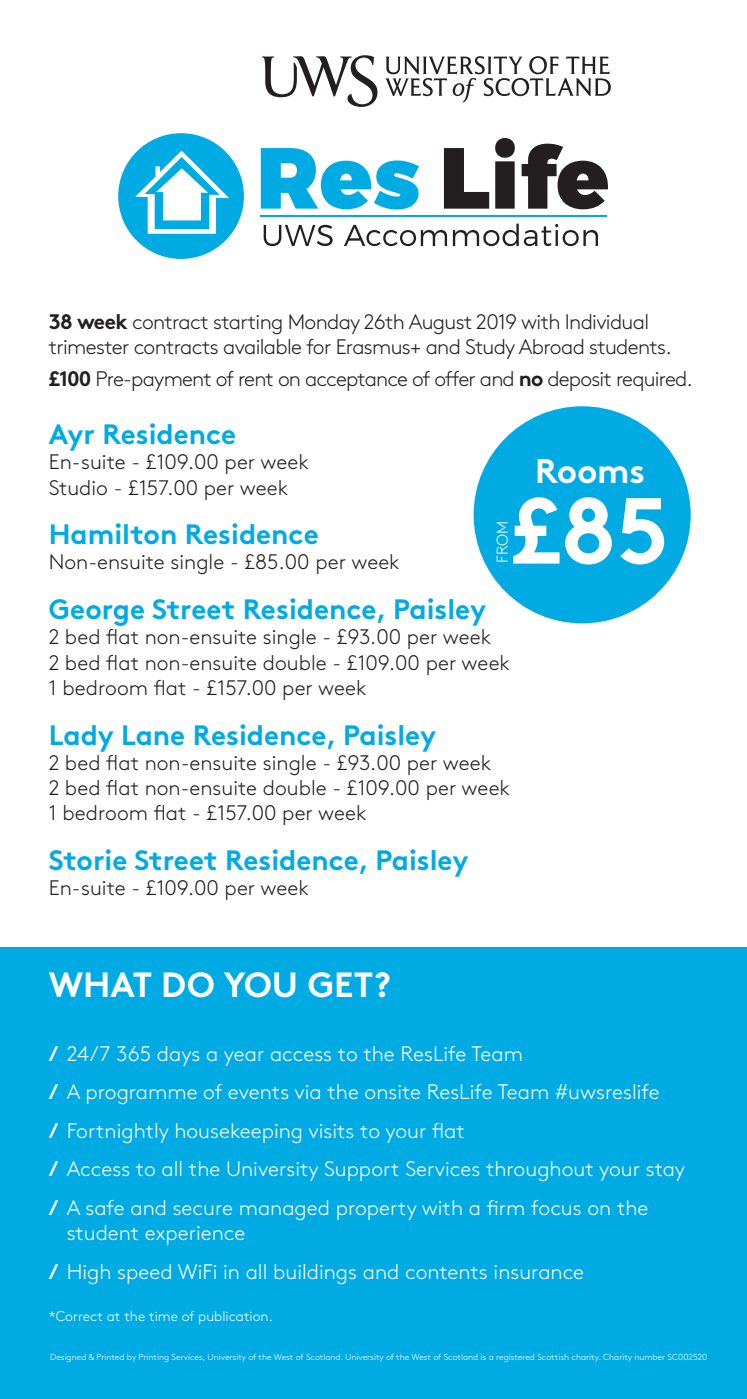
<style>
.page{position:relative;width:747px;height:1399px;background:#fff}
.page>*{position:absolute;margin:0;border:0;box-sizing:border-box;transform-origin:0 0}
.t1{font:700 93.45px "Brown";color:#fff}
.t2{font:700 35px "Brown";color:#fff}
.t3{font:700 33.95px "Brown";color:#fff}
.t4{font:700 28px "Brown";color:#00abe3}
.t5{font:300 21px/25.2px "Brown";color:#231f20}
.t6{font:300 21px/38.5px "Brown";color:#fff}
.t7{font:300 21px/25.2px "Brown";letter-spacing:-.03em;color:#231f20}
.t8{font:300 21px "Brown";letter-spacing:-.04em;color:#231f20}
.t9{font:300 15.58px "Brown";color:#fff}
.t10{font:300 14px "Brown";color:#fff}
.t11{font:300 8.75px "Brown";color:#fff}
.s1{font-weight:700}
</style>
<div class="page">
<div style="left:118px;top:133px;width:126px;height:126px;background:#00abe3;border-radius:50%"></div>
<svg style="left:261px;top:148px;width:158px;height:61px"></svg>
<svg style="left:444px;top:148px;width:45px;height:60px"></svg>
<svg style="left:495px;top:138px;width:20px;height:70px"></svg>
<svg style="left:521px;top:143px;width:87px;height:66px"></svg>
<svg style="left:264px;top:225px;width:69px;height:21px"></svg>
<svg style="left:344px;top:225px;width:103px;height:21px"></svg>
<svg style="left:453px;top:223px;width:145px;height:23px"></svg>
<svg style="left:385px;top:56px;width:226px;height:47px"></svg>
<svg style="left:262px;top:55px;width:115px;height:52px"></svg>
<svg style="left:135px;top:150px;width:94px;height:84px"></svg>
<hr style="left:261px;top:215px;width:346px;height:1px;background:#00abe3">
<div style="left:0;top:946px;width:747px;height:452px;background:#00abe3"></div>
<div style="left:473px;top:406px;width:217px;height:217px;background:#00abe3;border-radius:50%"></div>
<p class="t7" style="left:49px;top:307px;width:624px"><span class="s1">38 week</span> contract starting Monday 26th August 2019 with Individual trimester contracts available for Erasmus+ and Study Abroad students.</p>
<p class="t8" style="left:49px;top:363px;width:646px"><span class="s1">£100</span> Pre-payment of rent on acceptance of offer and <span class="s1">no</span> deposit required.</p>
<h3 class="t4" style="left:49px;top:411px;width:189px">Ayr Residence</h3>
<p class="t5" style="left:49px;top:448px;width:262px">En-suite - £109.00 per week<br>Studio - £157.00 per week</p>
<h3 class="t4" style="left:49px;top:511px;width:271px">Hamilton Residence</h3>
<p class="t5" style="left:49px;top:548px;width:352px">Non-ensuite single - £85.00 per week</p>
<h3 class="t4" style="left:49px;top:586px;width:439px">George Street Residence, Paisley</h3>
<p class="t5" style="left:49px;top:623px;width:463px">2 bed flat non-ensuite single - £93.00 per week<br>2 bed flat non-ensuite double - £109.00 per week<br>1 bedroom flat - £157.00 per week</p>
<h3 class="t4" style="left:49px;top:712px;width:389px">Lady Lane Residence, Paisley</h3>
<p class="t5" style="left:49px;top:748px;width:463px">2 bed flat non-ensuite single - £93.00 per week<br>2 bed flat non-ensuite double - £109.00 per week<br>1 bedroom flat - £157.00 per week</p>
<h3 class="t4" style="left:49px;top:837px;width:421px">Storie Street Residence, Paisley</h3>
<p class="t5" style="left:49px;top:873px;width:262px">En-suite - £109.00 per week</p>
<h3 class="t3" style="left:535px;top:443px;width:112px">Rooms</h3>
<h1 class="t1" style="left:511px;top:455px;width:160px">£85</h1>
<p class="t9" style="left:491px;top:563px;width:44px;rotate:-90deg">FROM</p>
<h2 class="t2" style="left:49px;top:956px;width:343px">WHAT DO YOU GET?</h2>
<p class="t6" style="left:49px;top:1032px;width:638px"><span class="s1">/</span> 24/7 365 days a year access to the ResLife Team<br><span class="s1">/</span> A programme of events via the onsite ResLife Team #uwsreslife<br><span class="s1">/</span> Fortnightly housekeeping visits to your flat<br><span class="s1">/</span> Access to all the University Support Services throughout your stay <span class="s1">/</span> A safe and secure managed property with a firm focus on the</p>
<p class="t6" style="left:49px;top:1211px;width:537px;text-indent:18px">student experience<br><span class="s1">/</span> High speed WiFi in all buildings and contents insurance</p>
<p class="t10" style="left:49px;top:1305px;width:226px">*Correct at the time of publication.</p>
<p class="t11" style="left:50px;top:1350px;width:658px">Designed &amp; Printed by Printing Services, University of the West of Scotland. University of the West of Scotland is a registered Scottish charity. Charity number SC002520</p>
</div>
